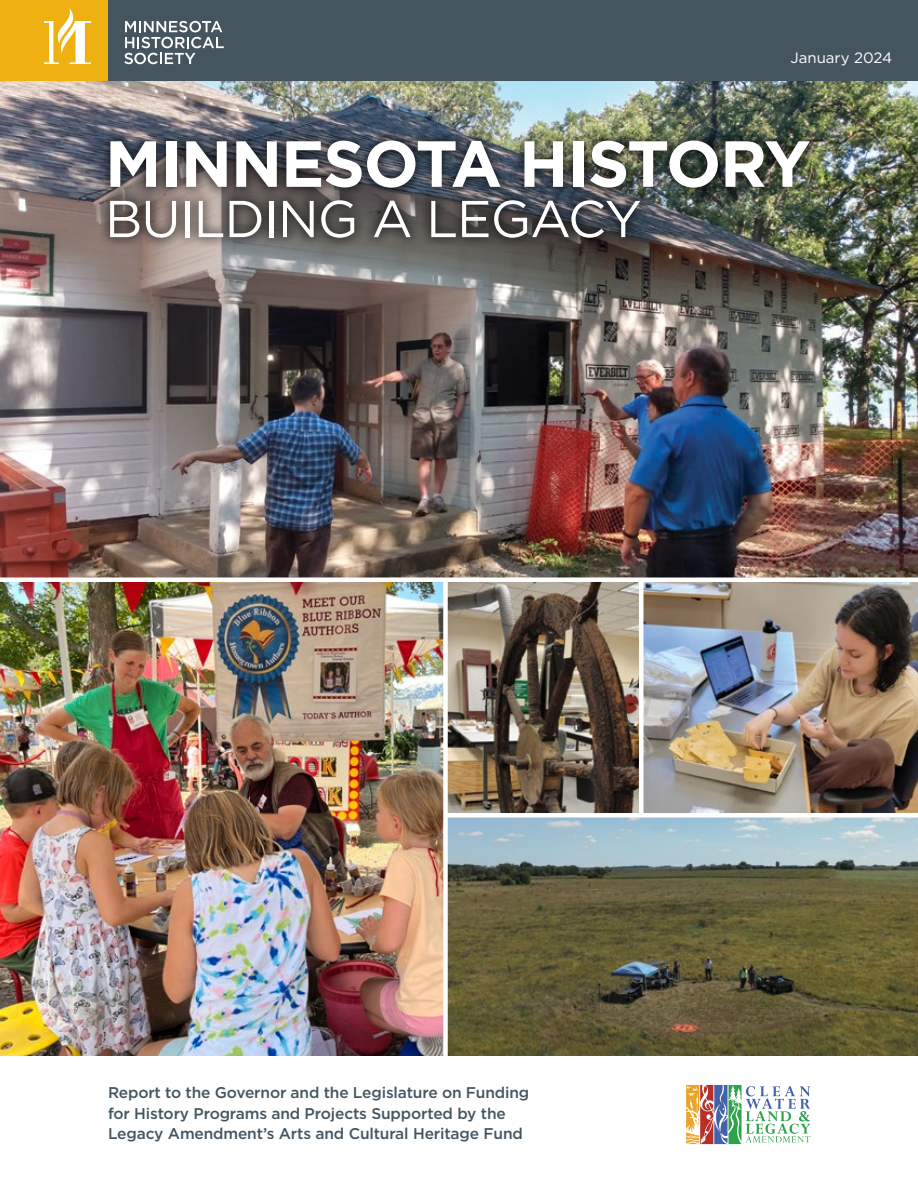
<style>
.page{position:relative;width:918px;height:1188px;background:#fff}
.page>*{position:absolute;margin:0;border:0;box-sizing:border-box;transform-origin:0 0}
.t1{font:700 65.1px "Gotham";letter-spacing:-.02em;color:#fff}
.t2{font:51.75px "Gotham";letter-spacing:-.02em;color:#fff}
.t3{font:500 15.45px/20.1px "Gotham";letter-spacing:-.01em;color:#455560}
.t4{font:15px "Gotham";color:#fff}
</style>
<div class="page">
<img style="left:0;top:81px;width:918px;height:496px">
<img style="left:0;top:582px;width:443px;height:474px">
<img style="left:644px;top:582px;width:274px;height:231px">
<img style="left:448px;top:582px;width:191px;height:231px">
<img style="left:448px;top:818px;width:470px;height:238px">
<div style="left:108px;top:0;width:810px;height:81px;background:#455560"></div>
<div style="left:0;top:0;width:108px;height:81px;background:#eeb111"></div>
<svg style="left:44px;top:8px;width:47px;height:56px"></svg>
<svg style="left:124px;top:21px;width:100px;height:43px"></svg>
<div style="left:98px;top:129px;width:723px;height:121px;background:#000;opacity:.75"></div>
<svg style="left:686px;top:1085px;width:124px;height:59px"></svg>
<p class="t4" style="left:790px;top:48px;width:103px">January 2024</p>
<h1 class="t1" style="left:105px;top:121px;width:707px">MINNESOTA HISTORY</h1>
<h2 class="t2" style="left:105px;top:186px;width:538px">BUILDING A LEGACY</h2>
<p class="t3" style="left:108px;top:1083px;width:423px">Report to the Governor and the Legislature on Funding for History Programs and Projects Supported by the<br>Legacy Amendment’s Arts and Cultural Heritage Fund</p>
</div>
